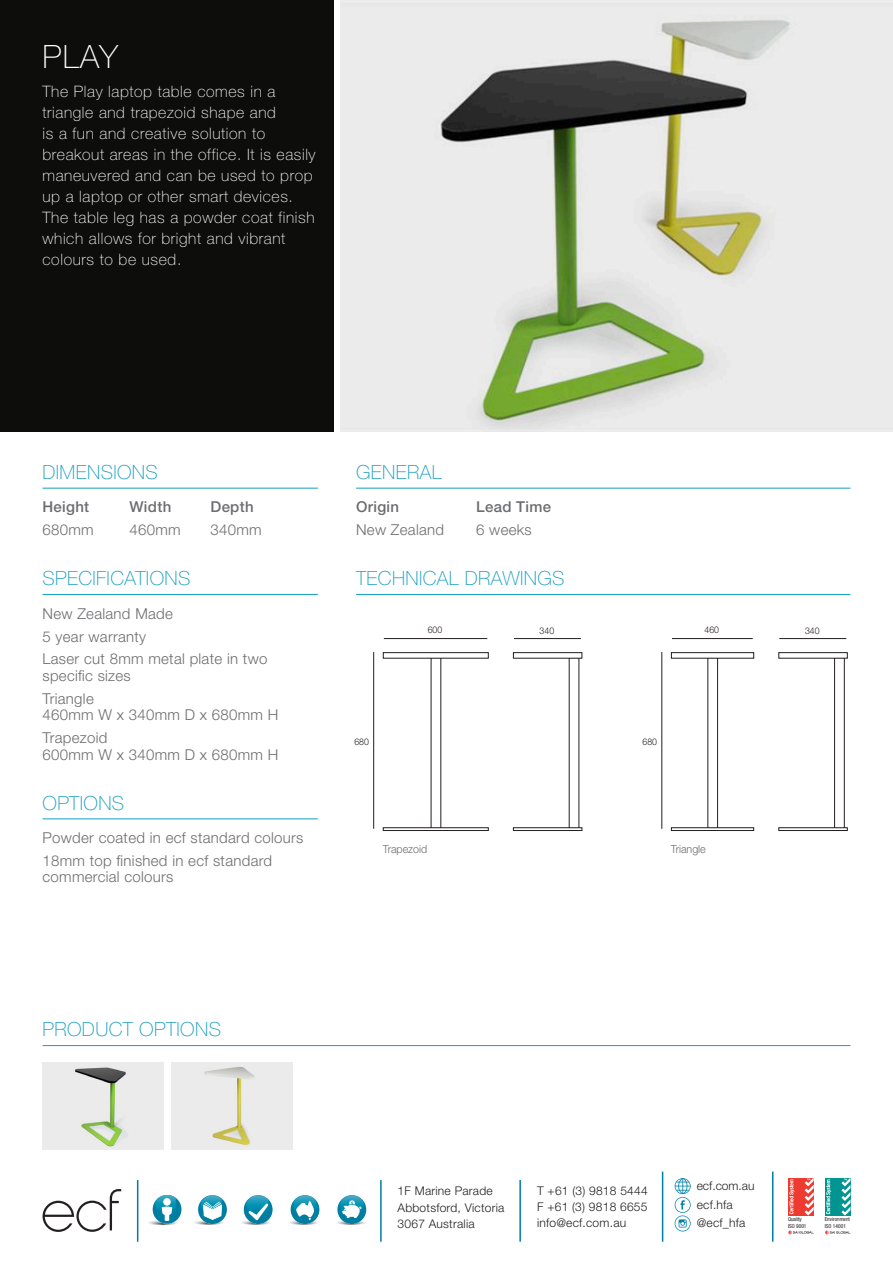
<style>
.page{position:relative;width:893px;height:1263px;background:#fff}
.page>*{position:absolute;margin:0;border:0;box-sizing:border-box;transform-origin:0 0}
.t1{font:100 32.1px "Helvetica Neue";color:#fff}
.Blue_heading{font:100 19.5px "Helvetica Neue";letter-spacing:.02em;color:#169ebf}
.t2{font:100 15.75px/21px "Helvetica Neue";letter-spacing:.04em;color:#fff}
.body_text{font:300 15px/16.5px "Helvetica Neue";letter-spacing:.02em;color:#6c6d70}
.body_text-2{font:500 15px "Helvetica Neue";letter-spacing:.02em;color:#6c6d70}
.body_text_bold{font:500 15px "Helvetica Neue";letter-spacing:.02em;color:#6c6d70}
.t3{font:300 12px "Helvetica Neue";letter-spacing:.02em;color:#231f20}
.measurements{font:300 11.25px "Helvetica Neue";color:#6c6d70;scale:.95 1}
.measurements-2{font:300 9.15px "Helvetica Neue";color:#231f20;scale:.95 1}
.t4{font:condensed 5.4px/6.6px "Helvetica Neue";color:#231f20}
</style>
<div class="page">
<div style="left:0;top:0;width:334px;height:432px;background:#0d0d0c"></div>
<hr style="left:43px;top:488px;width:275px;height:1px;background:#169ebf">
<hr style="left:43px;top:594px;width:275px;height:1px;background:#169ebf">
<hr style="left:43px;top:818px;width:275px;height:1px;background:#169ebf">
<hr style="left:356px;top:488px;width:494px;height:1px;background:#169ebf">
<hr style="left:356px;top:594px;width:494px;height:1px;background:#169ebf">
<img style="left:340px;top:0;width:553px;height:432px">
<div style="left:788px;top:1177px;width:26px;height:38px;background:#ee3b32"></div>
<svg style="left:789px;top:1179px;width:5px;height:35px"></svg>
<svg style="left:805px;top:1177px;width:9px;height:38px"></svg>
<svg style="left:788px;top:1230px;width:26px;height:4px"></svg>
<div style="left:825px;top:1177px;width:25px;height:38px;background:#009590"></div>
<svg style="left:826px;top:1179px;width:5px;height:35px"></svg>
<svg style="left:841px;top:1177px;width:9px;height:38px"></svg>
<svg style="left:825px;top:1230px;width:25px;height:4px"></svg>
<svg style="left:43px;top:1189px;width:78px;height:43px"></svg>
<svg style="left:675px;top:1178px;width:16px;height:53px"></svg>
<img style="left:138px;top:1219px;width:40px;height:6px">
<div style="left:153px;top:1195px;width:28px;height:29px;background:#007ea2;border-radius:50%"></div>
<img style="left:155px;top:1195px;width:21px;height:15px">
<div style="left:163px;top:1198px;width:8px;height:8px;background:#fff;border-radius:50%"></div>
<svg style="left:162px;top:1206px;width:10px;height:15px"></svg>
<img style="left:194px;top:1219px;width:30px;height:6px">
<svg style="left:198px;top:1195px;width:29px;height:29px"></svg>
<img style="left:201px;top:1195px;width:16px;height:19px">
<img style="left:241px;top:1219px;width:29px;height:6px">
<svg style="left:244px;top:1195px;width:29px;height:29px"></svg>
<img style="left:246px;top:1195px;width:22px;height:19px">
<img style="left:289px;top:1219px;width:29px;height:6px">
<div style="left:291px;top:1195px;width:28px;height:29px;background:#007ea2;border-radius:50%"></div>
<img style="left:293px;top:1195px;width:23px;height:14px">
<img style="left:337px;top:1219px;width:29px;height:6px">
<div style="left:337px;top:1195px;width:29px;height:29px;background:#007ea2;border-radius:50%"></div>
<img style="left:340px;top:1195px;width:24px;height:14px">
<svg style="left:248px;top:1203px;width:20px;height:17px"></svg>
<svg style="left:296px;top:1201px;width:18px;height:19px"></svg>
<svg style="left:342px;top:1196px;width:20px;height:22px"></svg>
<svg style="left:203px;top:1196px;width:19px;height:24px"></svg>
<hr style="left:519px;top:1180px;width:2px;height:62px;background:#007ea2">
<hr style="left:380px;top:1180px;width:2px;height:62px;background:#007ea2">
<hr style="left:137px;top:1180px;width:1px;height:62px;background:#007ea2">
<hr style="left:772px;top:1171px;width:1px;height:71px;background:#007ea2">
<hr style="left:662px;top:1171px;width:1px;height:71px;background:#007ea2">
<hr style="left:43px;top:1045px;width:807px;height:1px;background:#169ebf">
<img style="left:43px;top:1062px;width:120px;height:87px">
<img style="left:171px;top:1062px;width:121px;height:87px">
<hr style="left:384px;top:638px;width:103px;height:1px;background:#231f20">
<hr style="left:672px;top:638px;width:81px;height:1px;background:#231f20">
<hr style="left:514px;top:638px;width:67px;height:1px;background:#231f20">
<hr style="left:779px;top:638px;width:67px;height:1px;background:#231f20">
<hr style="left:373px;top:652px;width:1px;height:177px;background:#231f20">
<hr style="left:662px;top:652px;width:1px;height:177px;background:#231f20">
<div style="left:708px;top:657px;width:10px;height:172px;border:1px solid #231f20"></div>
<div style="left:834px;top:657px;width:10px;height:172px;border:1px solid #231f20"></div>
<div style="left:383px;top:827px;width:106px;height:4px;border:1px solid #231f20"></div>
<div style="left:671px;top:827px;width:83px;height:4px;border:1px solid #231f20"></div>
<div style="left:513px;top:827px;width:69px;height:4px;border:1px solid #231f20"></div>
<div style="left:778px;top:827px;width:69px;height:4px;border:1px solid #231f20"></div>
<div style="left:383px;top:652px;width:106px;height:6px;border:1px solid #231f20"></div>
<div style="left:671px;top:652px;width:83px;height:6px;border:1px solid #231f20"></div>
<div style="left:513px;top:652px;width:69px;height:6px;border:1px solid #231f20"></div>
<div style="left:778px;top:652px;width:69px;height:6px;border:1px solid #231f20"></div>
<p class="t1" style="left:43px;top:38px;width:77px">PLAY</p>
<p class="t2" style="left:43px;top:81px;width:275px">The Play laptop table comes in a triangle and trapezoid shape and<br>is a fun and creative solution to breakout areas in the office. It is easily maneuvered and can be used to prop up a laptop or other smart devices.<br>The table leg has a powder coat finish which allows for bright and vibrant colours to be used.</p>
<p class="Blue_heading" style="left:43px;top:461px;width:117px">DIMENSIONS</p>
<p class="body_text-2" style="left:43px;top:498px;width:48px">Height</p>
<p class="body_text-2" style="left:130px;top:498px;width:43px">Width</p>
<p class="body_text-2" style="left:211px;top:498px;width:45px">Depth</p>
<p class="body_text" style="left:43px;top:521px;width:53px">680mm</p>
<p class="body_text" style="left:130px;top:521px;width:53px">460mm</p>
<p class="body_text" style="left:211px;top:521px;width:53px">340mm</p>
<p class="Blue_heading" style="left:43px;top:567px;width:149px">SPECIFICATIONS</p>
<p class="body_text" style="left:43px;top:605px;width:132px">New Zealand Made</p>
<p class="body_text" style="left:43px;top:628px;width:105px">5 year warranty</p>
<p class="body_text" style="left:43px;top:650px;width:226px">Laser cut 8mm metal plate in two specific sizes</p>
<p class="body_text" style="left:43px;top:690px;width:237px">Triangle<br>460mm W x 340mm D x 680mm H</p>
<p class="body_text" style="left:43px;top:729px;width:237px">Trapezoid<br>600mm W x 340mm D x 680mm H</p>
<p class="Blue_heading" style="left:43px;top:791px;width:83px">OPTIONS</p>
<p class="body_text" style="left:43px;top:829px;width:262px">Powder coated in ecf standard colours</p>
<p class="body_text" style="left:43px;top:852px;width:231px">18mm top finished in ecf standard commercial colours</p>
<p class="Blue_heading" style="left:356px;top:461px;width:87px">GENERAL</p>
<p class="body_text_bold" style="left:356px;top:498px;width:44px">Origin</p>
<p class="body_text_bold" style="left:476px;top:498px;width:76px">Lead Time</p>
<p class="body_text" style="left:356px;top:521px;width:90px">New Zealand</p>
<p class="body_text" style="left:476px;top:521px;width:57px">6 weeks</p>
<p class="Blue_heading" style="left:356px;top:567px;width:210px">TECHNICAL DRAWINGS</p>
<p class="measurements-2" style="left:428px;top:624px;width:17px">600</p>
<p class="measurements-2" style="left:540px;top:625px;width:17px">340</p>
<p class="measurements-2" style="left:704px;top:624px;width:17px">460</p>
<p class="measurements-2" style="left:805px;top:625px;width:17px">340</p>
<p class="measurements-2" style="left:354px;top:736px;width:17px">680</p>
<p class="measurements-2" style="left:643px;top:736px;width:17px">680</p>
<p class="measurements" style="left:383px;top:842px;width:48px">Trapezoid</p>
<p class="measurements" style="left:671px;top:842px;width:38px">Triangle</p>
<p class="Blue_heading" style="left:43px;top:1018px;width:180px">PRODUCT OPTIONS</p>
<p class="t3" style="left:398px;top:1184px;width:97px">1F Marine Parade</p>
<p class="t3" style="left:398px;top:1200px;width:108px">Abbotsford, Victoria</p>
<p class="t3" style="left:398px;top:1216px;width:79px">3067 Australia</p>
<p class="t3" style="left:537px;top:1183px;width:112px">T +61 (3) 9818 5444</p>
<p class="t3" style="left:537px;top:1200px;width:112px">F +61 (3) 9818 6655</p>
<p class="t3" style="left:537px;top:1216px;width:91px">info@ecf.com.au</p>
<p class="t3" style="left:697px;top:1178px;width:59px">ecf.com.au</p>
<p class="t3" style="left:697px;top:1197px;width:38px">ecf.hfa</p>
<p class="t3" style="left:697px;top:1216px;width:50px">@ecf_hfa</p>
<p class="t4" style="left:788px;top:1216px;width:20px">Quality<br>ISO 9001</p>
<p class="t4" style="left:825px;top:1216px;width:27px">Environment<br>ISO 14001</p>
</div>
